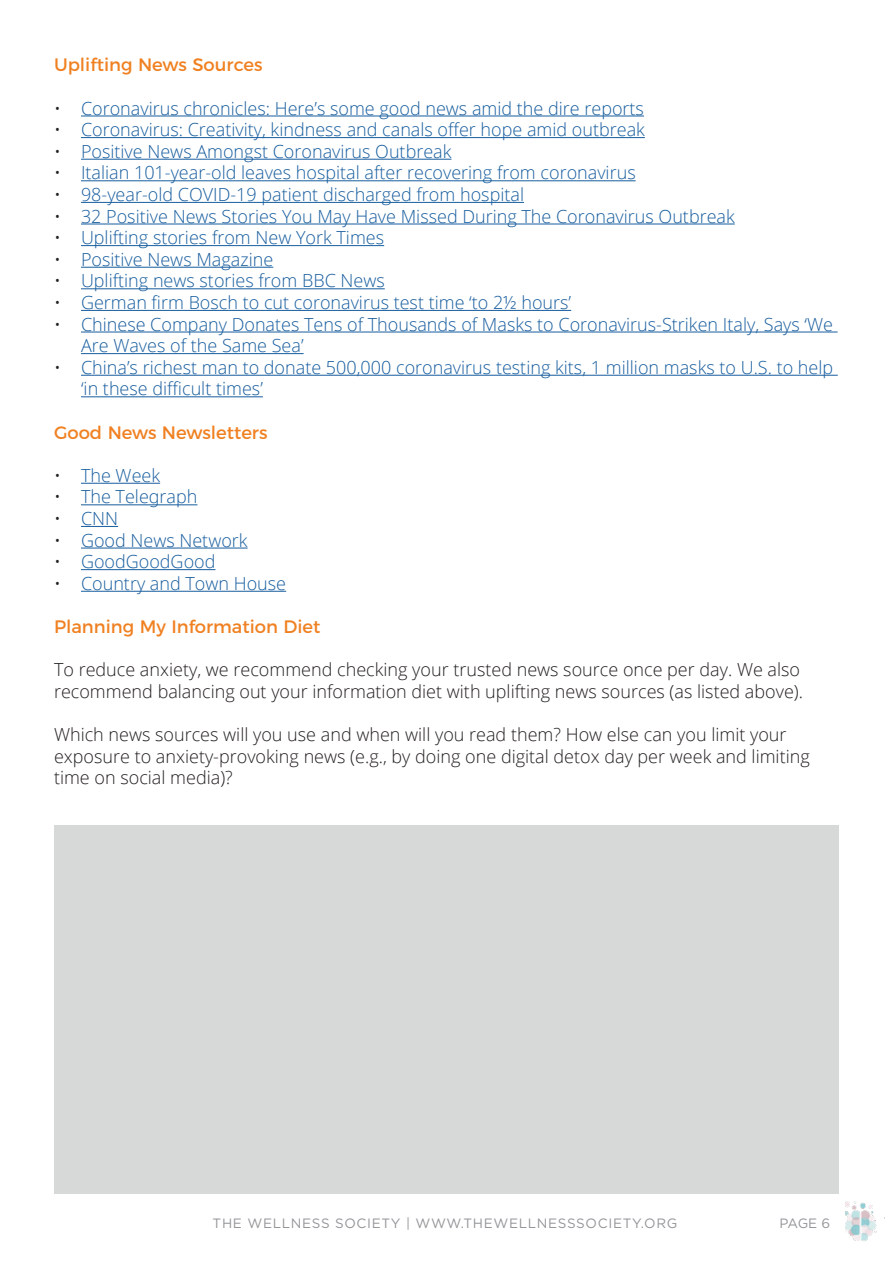
<style>
.page{position:relative;width:893px;height:1263px;background:#fff}
.page>*{position:absolute;margin:0;border:0;box-sizing:border-box;transform-origin:0 0}
.t1{font:300 18px/21.6px "Open Sans";color:#175d9e}
.t2{font:300 18px/21.6px "Open Sans";color:#231f20}
.t3{font:18px "Montserrat";color:#f08122}
.t4{font:13.5px "Gotham";letter-spacing:.05em;color:#939598}
.s1{color:#231f20}
</style>
<div class="page">
<img style="left:845px;top:1201px;width:32px;height:41px">
<div style="left:54px;top:826px;width:785px;height:368px;background:#d7d9d9"></div>
<hr style="left:81px;top:116px;width:563px;height:1px;background:#175d9e">
<hr style="left:81px;top:137px;width:564px;height:1px;background:#175d9e">
<hr style="left:81px;top:159px;width:370px;height:1px;background:#175d9e">
<hr style="left:81px;top:180px;width:555px;height:1px;background:#175d9e">
<hr style="left:81px;top:202px;width:443px;height:1px;background:#175d9e">
<hr style="left:81px;top:224px;width:654px;height:1px;background:#175d9e">
<hr style="left:81px;top:245px;width:303px;height:1px;background:#175d9e">
<hr style="left:81px;top:267px;width:192px;height:1px;background:#175d9e">
<hr style="left:81px;top:288px;width:304px;height:1px;background:#175d9e">
<hr style="left:81px;top:310px;width:490px;height:1px;background:#175d9e">
<hr style="left:81px;top:332px;width:757px;height:1px;background:#175d9e">
<hr style="left:81px;top:353px;width:223px;height:1px;background:#175d9e">
<hr style="left:81px;top:375px;width:757px;height:1px;background:#175d9e">
<hr style="left:81px;top:396px;width:182px;height:1px;background:#175d9e">
<hr style="left:81px;top:483px;width:79px;height:1px;background:#175d9e">
<hr style="left:81px;top:504px;width:116px;height:1px;background:#175d9e">
<hr style="left:81px;top:526px;width:37px;height:1px;background:#175d9e">
<hr style="left:81px;top:548px;width:167px;height:1px;background:#175d9e">
<hr style="left:81px;top:569px;width:134px;height:1px;background:#175d9e">
<hr style="left:81px;top:591px;width:205px;height:1px;background:#175d9e">
<p class="t3" style="left:54px;top:51px;width:210px">Uplifting News Sources</p>
<p class="t1" style="left:54px;top:97px;width:591px"><span class="s1">•</span> Coronavirus chronicles: Here’s some good news amid the dire reports</p>
<p class="t1" style="left:54px;top:118px;width:592px"><span class="s1">•</span> Coronavirus: Creativity, kindness and canals offer hope amid outbreak</p>
<p class="t1" style="left:54px;top:140px;width:399px"><span class="s1">•</span> Positive News Amongst Coronavirus Outbreak</p>
<p class="t1" style="left:54px;top:162px;width:583px"><span class="s1">•</span> Italian 101-year-old leaves hospital after recovering from coronavirus</p>
<p class="t1" style="left:54px;top:183px;width:472px"><span class="s1">•</span> 98-year-old COVID-19 patient discharged from hospital</p>
<p class="t1" style="left:54px;top:205px;width:682px"><span class="s1">•</span> 32 Positive News Stories You May Have Missed During The Coronavirus Outbreak</p>
<p class="t1" style="left:54px;top:226px;width:332px"><span class="s1">•</span> Uplifting stories from New York Times</p>
<p class="t1" style="left:54px;top:248px;width:221px"><span class="s1">•</span> Positive News Magazine</p>
<p class="t1" style="left:54px;top:270px;width:332px"><span class="s1">•</span> Uplifting news stories from BBC News</p>
<p class="t1" style="left:54px;top:291px;width:519px"><span class="s1">•</span> German firm Bosch to cut coronavirus test time ‘to 2½ hours’</p>
<p class="t1" style="left:81px;top:313px;width:754px;text-indent:-27px"><span class="s1">•</span> Chinese Company Donates Tens of Thousands of Masks to Coronavirus-Striken Italy, Says ‘We<br>Are Waves of the Same Sea’</p>
<p class="t1" style="left:81px;top:356px;width:754px;text-indent:-27px"><span class="s1">•</span> China’s richest man to donate 500,000 coronavirus testing kits, 1 million masks to U.S. to help ‘in these difficult times’</p>
<p class="t3" style="left:54px;top:418px;width:215px">Good News Newsletters</p>
<p class="t1" style="left:54px;top:464px;width:108px"><span class="s1">•</span> The Week</p>
<p class="t1" style="left:54px;top:486px;width:145px"><span class="s1">•</span> The Telegraph</p>
<p class="t1" style="left:54px;top:507px;width:66px"><span class="s1">•</span> CNN</p>
<p class="t1" style="left:54px;top:529px;width:195px"><span class="s1">•</span> Good News Network</p>
<p class="t1" style="left:54px;top:550px;width:163px"><span class="s1">•</span> GoodGoodGood</p>
<p class="t1" style="left:54px;top:572px;width:234px"><span class="s1">•</span> Country and Town House</p>
<p class="t3" style="left:54px;top:612px;width:268px">Planning My Information Diet</p>
<p class="t2" style="left:54px;top:658px;width:748px">To reduce anxiety, we recommend checking your trusted news source once per day. We also</p>
<p class="t2" style="left:54px;top:680px;width:751px">recommend balancing out your information diet with uplifting news sources (as listed above).</p>
<p class="t2" style="left:54px;top:723px;width:734px">Which news sources will you use and when will you read them? How else can you limit your</p>
<p class="t2" style="left:54px;top:745px;width:757px">exposure to anxiety-provoking news (e.g., by doing one digital detox day per week and limiting time on social media)?</p>
<p class="t4" style="left:213px;top:1214px;width:466px">THE WELLNESS SOCIETY | WWW.THEWELLNESSSOCIETY.ORG</p>
<p class="t4" style="left:779px;top:1214px;width:52px">PAGE 6</p>
</div>
